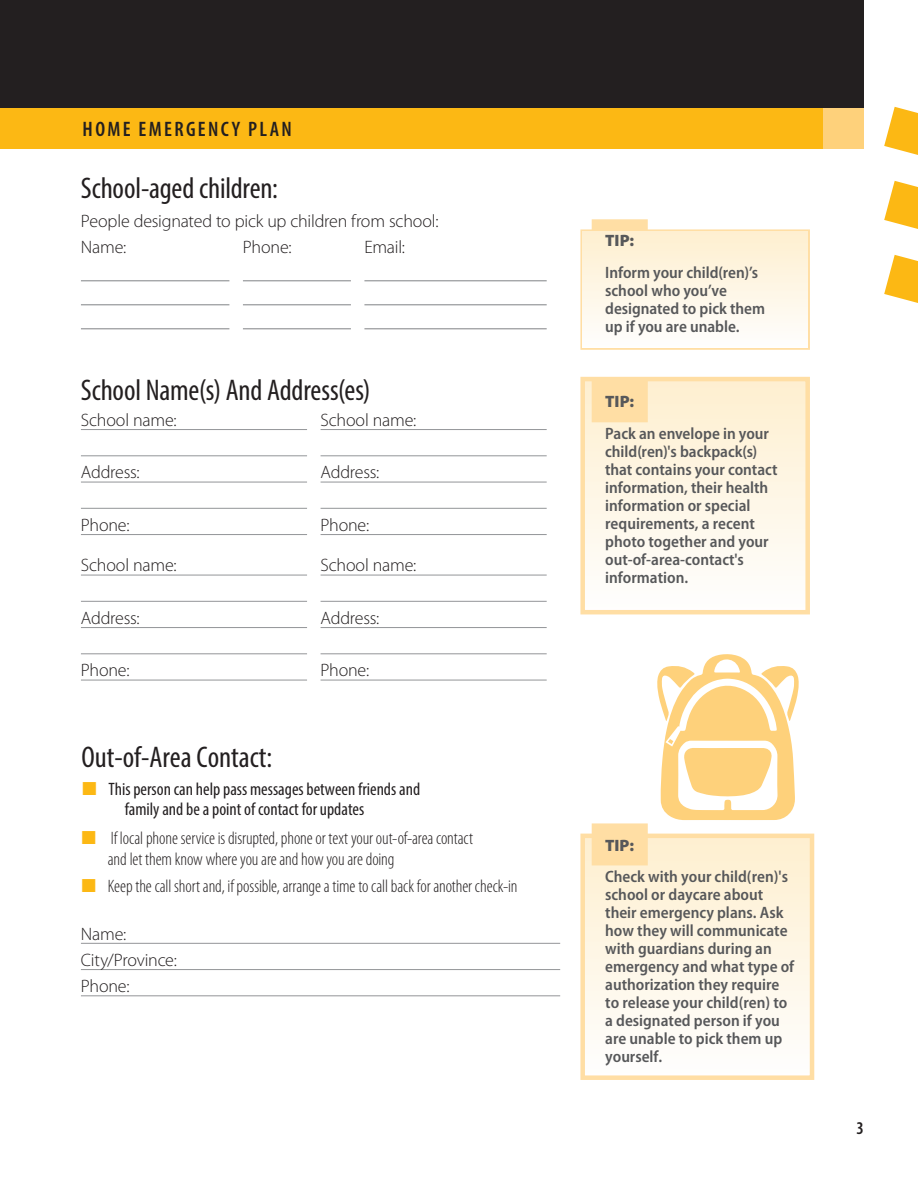
<style>
.page{position:relative;width:918px;height:1188px;background:#fff}
.page>*{position:absolute;margin:0;border:0;box-sizing:border-box;transform-origin:0 0}
.t1{font:condensed 30px "Myriad Pro";letter-spacing:-.005em;color:#231f20}
.t2{font:600 condensed 21px "Myriad Pro";letter-spacing:.11em;color:#231f20}
.t3{font:300 18px/26.2px "Myriad Pro";letter-spacing:-.01em;color:#231f20}
.t4{font:300 condensed 18px/21px "Myriad Pro";letter-spacing:-.005em;color:#231f20}
.t5{font:condensed 18px/20.9px "Myriad Pro";color:#231f20}
.t6{font:600 condensed 18px "Myriad Pro";color:#231f20}
.t7{font:600 semi-condensed 16.5px/18px "Myriad Pro";color:#57585a}
.t8{font:900 16.5px "Myriad Pro";letter-spacing:-.005em;color:#57585a}
</style>
<div class="page">
<svg style="left:884px;top:255px;width:34px;height:48px"></svg>
<svg style="left:884px;top:107px;width:34px;height:48px"></svg>
<svg style="left:884px;top:181px;width:34px;height:48px"></svg>
<div style="left:0;top:108px;width:864px;height:40px;background:#fcb814"></div>
<div style="left:0;top:0;width:864px;height:108px;background:#231f20"></div>
<div style="left:823px;top:108px;width:41px;height:40px;background:#fed17b"></div>
<div style="left:583px;top:379px;width:225px;height:233px;background:linear-gradient(to bottom,#feefcf,#fefefe)"></div>
<div style="left:583px;top:836px;width:229px;height:242px;background:linear-gradient(to bottom,#feefcf,#fefefd)"></div>
<div style="left:580px;top:834px;width:234px;height:246px;border:4px solid #ffdea4"></div>
<div style="left:592px;top:823px;width:56px;height:42px;background:#ffdea4"></div>
<div style="left:580px;top:229px;width:230px;height:121px;border:4px solid #ffdea4"></div>
<div style="left:592px;top:219px;width:56px;height:42px;background:#ffdea4"></div>
<div style="left:583px;top:232px;width:225px;height:116px;background:linear-gradient(to bottom,#feefd0,#fefdfd)"></div>
<div style="left:580px;top:377px;width:230px;height:237px;border:4px solid #ffdea4"></div>
<div style="left:592px;top:380px;width:56px;height:42px;background:#ffdea4"></div>
<hr style="left:321px;top:680px;width:226px;height:1px;background:#939598">
<hr style="left:321px;top:653px;width:226px;height:1px;background:#939598">
<hr style="left:321px;top:627px;width:226px;height:1px;background:#939598">
<hr style="left:321px;top:601px;width:226px;height:1px;background:#939598">
<hr style="left:321px;top:575px;width:226px;height:1px;background:#939598">
<hr style="left:81px;top:680px;width:226px;height:1px;background:#939598">
<hr style="left:81px;top:653px;width:226px;height:1px;background:#939598">
<hr style="left:81px;top:627px;width:226px;height:1px;background:#939598">
<hr style="left:81px;top:601px;width:226px;height:1px;background:#939598">
<hr style="left:81px;top:575px;width:226px;height:1px;background:#939598">
<hr style="left:321px;top:534px;width:226px;height:1px;background:#939598">
<hr style="left:321px;top:508px;width:226px;height:1px;background:#939598">
<hr style="left:321px;top:482px;width:226px;height:1px;background:#939598">
<hr style="left:321px;top:455px;width:226px;height:1px;background:#939598">
<hr style="left:321px;top:429px;width:226px;height:1px;background:#939598">
<hr style="left:81px;top:534px;width:226px;height:1px;background:#939598">
<hr style="left:81px;top:508px;width:226px;height:1px;background:#939598">
<hr style="left:81px;top:482px;width:226px;height:1px;background:#939598">
<hr style="left:81px;top:455px;width:226px;height:1px;background:#939598">
<hr style="left:81px;top:429px;width:226px;height:1px;background:#939598">
<hr style="left:364px;top:328px;width:183px;height:1px;background:#808285">
<hr style="left:364px;top:304px;width:183px;height:1px;background:#808285">
<hr style="left:364px;top:280px;width:183px;height:1px;background:#808285">
<hr style="left:243px;top:328px;width:108px;height:1px;background:#808285">
<hr style="left:243px;top:304px;width:108px;height:1px;background:#808285">
<hr style="left:243px;top:280px;width:108px;height:1px;background:#808285">
<hr style="left:81px;top:328px;width:148px;height:1px;background:#808285">
<hr style="left:81px;top:304px;width:148px;height:1px;background:#808285">
<hr style="left:81px;top:280px;width:148px;height:1px;background:#808285">
<hr style="left:81px;top:995px;width:479px;height:1px;background:#939598">
<hr style="left:81px;top:969px;width:479px;height:1px;background:#939598">
<hr style="left:81px;top:943px;width:479px;height:1px;background:#939598">
<svg style="left:657px;top:654px;width:142px;height:166px"></svg>
<p class="t2" style="left:83px;top:118px;width:211px">HOME EMERGENCY PLAN</p>
<p class="t1" style="left:81px;top:170px;width:198px">School-aged children:</p>
<p class="t3" style="left:81px;top:208px;width:359px">People designated to pick up children from school:<br>Name:</p>
<p class="t3" style="left:243px;top:235px;width:50px">Phone:</p>
<p class="t3" style="left:364px;top:235px;width:42px">Email:</p>
<p class="t1" style="left:81px;top:372px;width:291px">School Name(s) And Address(es)</p>
<p class="t3" style="left:81px;top:407px;width:97px">School name:</p>
<p class="t3" style="left:321px;top:407px;width:97px">School name:</p>
<p class="t3" style="left:81px;top:460px;width:60px">Address:</p>
<p class="t3" style="left:321px;top:460px;width:60px">Address:</p>
<p class="t3" style="left:81px;top:512px;width:50px">Phone:</p>
<p class="t3" style="left:321px;top:512px;width:50px">Phone:</p>
<p class="t3" style="left:81px;top:553px;width:97px">School name:</p>
<p class="t3" style="left:321px;top:553px;width:97px">School name:</p>
<p class="t3" style="left:81px;top:605px;width:60px">Address:</p>
<p class="t3" style="left:321px;top:605px;width:60px">Address:</p>
<p class="t3" style="left:81px;top:658px;width:50px">Phone:</p>
<p class="t3" style="left:321px;top:658px;width:50px">Phone:</p>
<p class="t1" style="left:81px;top:739px;width:192px">Out-of-Area Contact:</p>
<p class="t5" style="left:125px;top:778px;width:297px;text-indent:-16px">This person can help pass messages between friends and family and be a point of contact for updates</p>
<p class="t4" style="left:108px;top:828px;width:367px">If local phone service is disrupted, phone or text your out-of-area contact and let them know where you are and how you are doing</p>
<p class="t4" style="left:108px;top:876px;width:411px">Keep the call short and, if possible, arrange a time to call back for another check-in</p>
<p class="t3" style="left:81px;top:921px;width:47px">Name:</p>
<p class="t3" style="left:81px;top:947px;width:97px">City/Province:</p>
<p class="t3" style="left:81px;top:973px;width:50px">Phone:</p>
<p class="t8" style="left:605px;top:231px;width:31px">TIP:</p>
<p class="t7" style="left:605px;top:264px;width:162px">Inform your child(ren)’s school who you’ve designated to pick them up if you are unable.</p>
<p class="t8" style="left:605px;top:392px;width:31px">TIP:</p>
<p class="t7" style="left:605px;top:425px;width:174px">Pack an envelope in your child(ren)'s backpack(s) that contains your contact information, their health information or special requirements, a recent photo together and your out-of-area-contact's information.</p>
<p class="t8" style="left:605px;top:836px;width:30px">TIP:</p>
<p class="t7" style="left:605px;top:868px;width:191px">Check with your child(ren)'s school or daycare about their emergency plans. Ask how they will communicate with guardians during an emergency and what type of authorization they require to release your child(ren) to a designated person if you are unable to pick them up yourself.</p>
<p class="t6" style="left:857px;top:1118px;width:9px">3</p>
</div>
